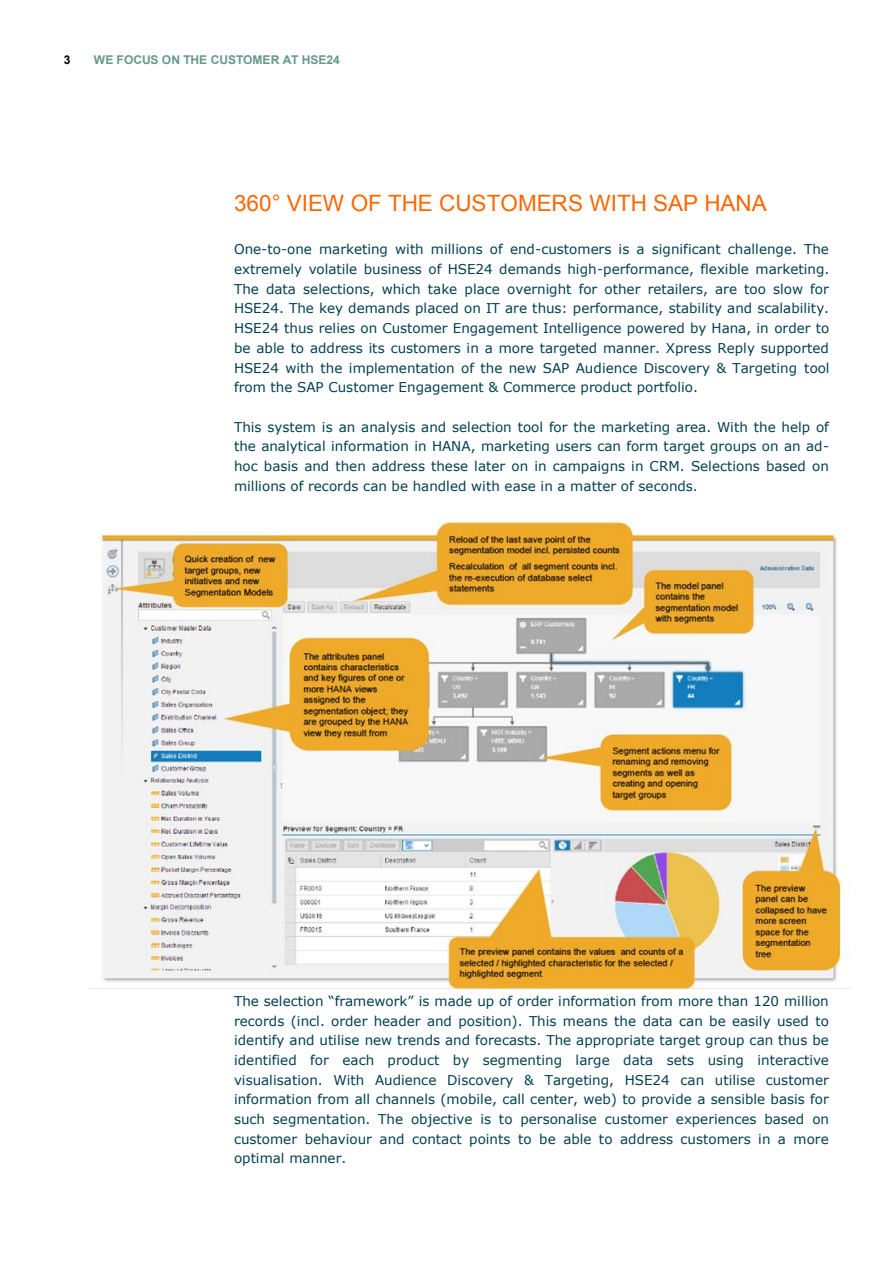
<style>
.page{position:relative;width:893px;height:1263px;background:#fff}
.page>*{position:absolute;margin:0;border:0;box-sizing:border-box;transform-origin:0 0}
.t1{font:22.5px "Arial";color:#f60}
.t2{font:13.5px/19.6px "Verdana";color:#00404f;text-align:justify}
.t3{font:700 12px "Arial";letter-spacing:-.005em;color:#65998a}
.t4{font:700 12px "Arial";color:#000}
</style>
<div class="page">
<img style="left:100px;top:520px;width:748px;height:468px">
<p class="t4" style="left:64px;top:52px;width:8px">3</p>
<p class="t3" style="left:94px;top:52px;width:247px">WE FOCUS ON THE CUSTOMER AT HSE24</p>
<p class="t1" style="left:234px;top:188px;width:534px">360° VIEW OF THE CUSTOMERS WITH SAP HANA</p>
<p class="t2" style="left:234px;top:239px;width:597px">One-to-one marketing with millions of end-customers is a significant challenge. The extremely volatile business of HSE24 demands high-performance, flexible marketing.<br>The data selections, which take place overnight for other retailers, are too slow for HSE24. The key demands placed on IT are thus: performance, stability and scalability.<br>HSE24 thus relies on Customer Engagement Intelligence powered by Hana, in order to be able to address its customers in a more targeted manner. Xpress Reply supported HSE24 with the implementation of the new SAP Audience Discovery &amp; Targeting tool from the SAP Customer Engagement &amp; Commerce product portfolio.</p>
<p class="t2" style="left:234px;top:417px;width:597px">This system is an analysis and selection tool for the marketing area. With the help of the analytical information in HANA, marketing users can form target groups on an ad&shy;hoc basis and then address these later on in campaigns in CRM. Selections based on millions of records can be handled with ease in a matter of seconds.</p>
<p class="t2" style="left:234px;top:991px;width:597px">The selection “framework” is made up of order information from more than 120 million records (incl. order header and position). This means the data can be easily used to identify and utilise new trends and forecasts. The appropriate target group can thus be identified for each product by segmenting large data sets using interactive visualisation. With Audience Discovery &amp; Targeting, HSE24 can utilise customer information from all channels (mobile, call center, web) to provide a sensible basis for such segmentation. The objective is to personalise customer experiences based on customer behaviour and contact points to be able to address customers in a more optimal manner.</p>
</div>
